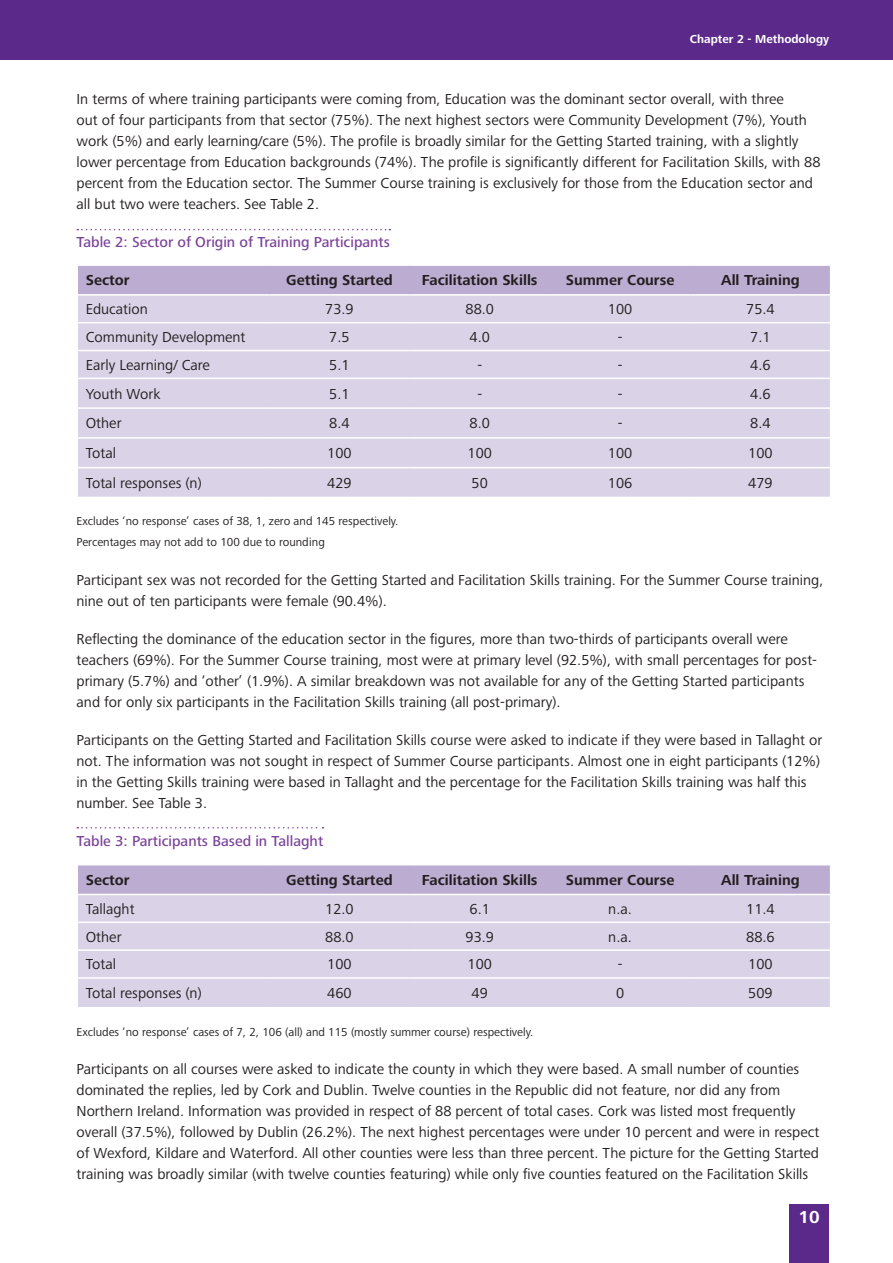
<style>
.page{position:relative;width:893px;height:1263px;background:#fff}
.page>*{position:absolute;margin:0;border:0;box-sizing:border-box;transform-origin:0 0}
.t1{font:700 18px "Frutiger Next Pro";color:#fff}
.t2{font:15px/21px "Frutiger Next Pro";color:#231f20}
.t3{font:700 15px "Frutiger Next Pro";color:#231f20}
.t4{font:500 15px "Frutiger Next Pro";color:#7b449a}
.t5{font:12px/21px "Frutiger Next Pro";color:#231f20}
.t6{font:700 12px "Frutiger Next Pro";color:#fff}
</style>
<div class="page">
<div style="left:0;top:0;width:893px;height:60px;background:#5a298a"></div>
<div style="left:789px;top:1204px;width:40px;height:59px;background:#5a298a"></div>
<svg style="left:77px;top:229px;width:313px;height:1px"></svg>
<svg style="left:77px;top:827px;width:247px;height:1px"></svg>
<svg style="left:78px;top:265px;width:752px;height:232px;background:#d8cfe5"></svg>
<svg style="left:77px;top:865px;width:754px;height:142px;background:#d7cee4"></svg>
<p class="t6" style="left:690px;top:32px;width:141px">Chapter 2 - Methodology</p>
<p class="t2" style="left:77px;top:89px;width:745px">In terms of where training participants were coming from, Education was the dominant sector overall, with three<br>out of four participants from that sector (75%). The next highest sectors were Community Development (7%), Youth work (5%) and early learning/care (5%). The profile is broadly similar for the Getting Started training, with a slightly lower percentage from Education backgrounds (74%). The profile is significantly different for Facilitation Skills, with 88 percent from the Education sector. The Summer Course training is exclusively for those from the Education sector and all but two were teachers. See Table 2.</p>
<p class="t4" style="left:77px;top:234px;width:315px">Table 2: Sector of Origin of Training Participants</p>
<p class="t3" style="left:86px;top:272px;width:45px">Sector</p>
<p class="t3" style="left:286px;top:272px;width:108px">Getting Started</p>
<p class="t3" style="left:422px;top:272px;width:117px">Facilitation Skills</p>
<p class="t3" style="left:566px;top:272px;width:110px">Summer Course</p>
<p class="t3" style="left:721px;top:272px;width:80px">All Training</p>
<p class="t2" style="left:86px;top:299px;width:64px">Education</p>
<p class="t2" style="left:325px;top:299px;width:30px">73.9</p>
<p class="t2" style="left:466px;top:299px;width:30px">88.0</p>
<p class="t2" style="left:608px;top:299px;width:26px">100</p>
<p class="t2" style="left:746px;top:299px;width:30px">75.4</p>
<p class="t2" style="left:86px;top:327px;width:161px">Community Development</p>
<p class="t2" style="left:329px;top:327px;width:22px">7.5</p>
<p class="t2" style="left:470px;top:327px;width:22px">4.0</p>
<p class="t2" style="left:618px;top:327px;width:6px">-</p>
<p class="t2" style="left:750px;top:327px;width:22px">7.1</p>
<p class="t2" style="left:86px;top:354px;width:126px">Early Learning/ Care</p>
<p class="t2" style="left:329px;top:354px;width:22px">5.1</p>
<p class="t2" style="left:477px;top:354px;width:6px">-</p>
<p class="t2" style="left:618px;top:354px;width:6px">-</p>
<p class="t2" style="left:750px;top:354px;width:22px">4.6</p>
<p class="t2" style="left:86px;top:383px;width:76px">Youth Work</p>
<p class="t2" style="left:329px;top:383px;width:22px">5.1</p>
<p class="t2" style="left:477px;top:383px;width:6px">-</p>
<p class="t2" style="left:618px;top:383px;width:6px">-</p>
<p class="t2" style="left:750px;top:383px;width:22px">4.6</p>
<p class="t2" style="left:86px;top:413px;width:37px">Other</p>
<p class="t2" style="left:329px;top:413px;width:22px">8.4</p>
<p class="t2" style="left:470px;top:413px;width:22px">8.0</p>
<p class="t2" style="left:618px;top:413px;width:6px">-</p>
<p class="t2" style="left:750px;top:413px;width:22px">8.4</p>
<p class="t2" style="left:86px;top:443px;width:32px">Total</p>
<p class="t2" style="left:327px;top:443px;width:26px">100</p>
<p class="t2" style="left:468px;top:443px;width:26px">100</p>
<p class="t2" style="left:608px;top:443px;width:26px">100</p>
<p class="t2" style="left:748px;top:443px;width:26px">100</p>
<p class="t2" style="left:86px;top:472px;width:117px">Total responses (n)</p>
<p class="t2" style="left:327px;top:472px;width:26px">429</p>
<p class="t2" style="left:472px;top:472px;width:18px">50</p>
<p class="t2" style="left:608px;top:472px;width:26px">106</p>
<p class="t2" style="left:748px;top:472px;width:26px">479</p>
<p class="t5" style="left:77px;top:511px;width:323px">Excludes ‘no response’ cases of 38, 1, zero and 145 respectively.<br>Percentages may not add to 100 due to rounding</p>
<p class="t2" style="left:77px;top:569px;width:748px">Participant sex was not recorded for the Getting Started and Facilitation Skills training. For the Summer Course training, nine out of ten participants were female (90.4%).</p>
<p class="t2" style="left:77px;top:628px;width:742px">Reflecting the dominance of the education sector in the figures, more than two-thirds of participants overall were teachers (69%). For the Summer Course training, most were at primary level (92.5%), with small percentages for post&shy;primary (5.7%) and ‘other’ (1.9%). A similar breakdown was not available for any of the Getting Started participants and for only six participants in the Facilitation Skills training (all post-primary).</p>
<p class="t2" style="left:77px;top:729px;width:747px">Participants on the Getting Started and Facilitation Skills course were asked to indicate if they were based in Tallaght or not. The information was not sought in respect of Summer Course participants. Almost one in eight participants (12%) in the Getting Skills training were based in Tallaght and the percentage for the Facilitation Skills training was half this number. See Table 3.</p>
<p class="t4" style="left:77px;top:832px;width:248px">Table 3: Participants Based in Tallaght</p>
<p class="t3" style="left:86px;top:871px;width:45px">Sector</p>
<p class="t3" style="left:286px;top:871px;width:108px">Getting Started</p>
<p class="t3" style="left:422px;top:871px;width:117px">Facilitation Skills</p>
<p class="t3" style="left:566px;top:871px;width:110px">Summer Course</p>
<p class="t3" style="left:721px;top:871px;width:80px">All Training</p>
<p class="t2" style="left:86px;top:898px;width:50px">Tallaght</p>
<p class="t2" style="left:325px;top:898px;width:30px">12.0</p>
<p class="t2" style="left:470px;top:898px;width:22px">6.1</p>
<p class="t2" style="left:608px;top:898px;width:25px">n.a.</p>
<p class="t2" style="left:746px;top:898px;width:30px">11.4</p>
<p class="t2" style="left:86px;top:926px;width:37px">Other</p>
<p class="t2" style="left:325px;top:926px;width:30px">88.0</p>
<p class="t2" style="left:466px;top:926px;width:30px">93.9</p>
<p class="t2" style="left:608px;top:926px;width:25px">n.a.</p>
<p class="t2" style="left:746px;top:926px;width:30px">88.6</p>
<p class="t2" style="left:86px;top:954px;width:32px">Total</p>
<p class="t2" style="left:327px;top:954px;width:26px">100</p>
<p class="t2" style="left:468px;top:954px;width:26px">100</p>
<p class="t2" style="left:618px;top:954px;width:6px">-</p>
<p class="t2" style="left:748px;top:954px;width:26px">100</p>
<p class="t2" style="left:86px;top:983px;width:117px">Total responses (n)</p>
<p class="t2" style="left:327px;top:983px;width:26px">460</p>
<p class="t2" style="left:472px;top:983px;width:18px">49</p>
<p class="t2" style="left:616px;top:983px;width:10px">0</p>
<p class="t2" style="left:748px;top:983px;width:26px">509</p>
<p class="t5" style="left:77px;top:1021px;width:458px">Excludes ‘no response’ cases of 7, 2, 106 (all) and 115 (mostly summer course) respectively.</p>
<p class="t2" style="left:77px;top:1058px;width:744px">Participants on all courses were asked to indicate the county in which they were based. A small number of counties dominated the replies, led by Cork and Dublin. Twelve counties in the Republic did not feature, nor did any from Northern Ireland. Information was provided in respect of 88 percent of total cases. Cork was listed most frequently overall (37.5%), followed by Dublin (26.2%). The next highest percentages were under 10 percent and were in respect of Wexford, Kildare and Waterford. All other counties were less than three percent. The picture for the Getting Started training was broadly similar (with twelve counties featuring) while only five counties featured on the Facilitation Skills</p>
<p class="t1" style="left:799px;top:1206px;width:23px">10</p>
</div>
